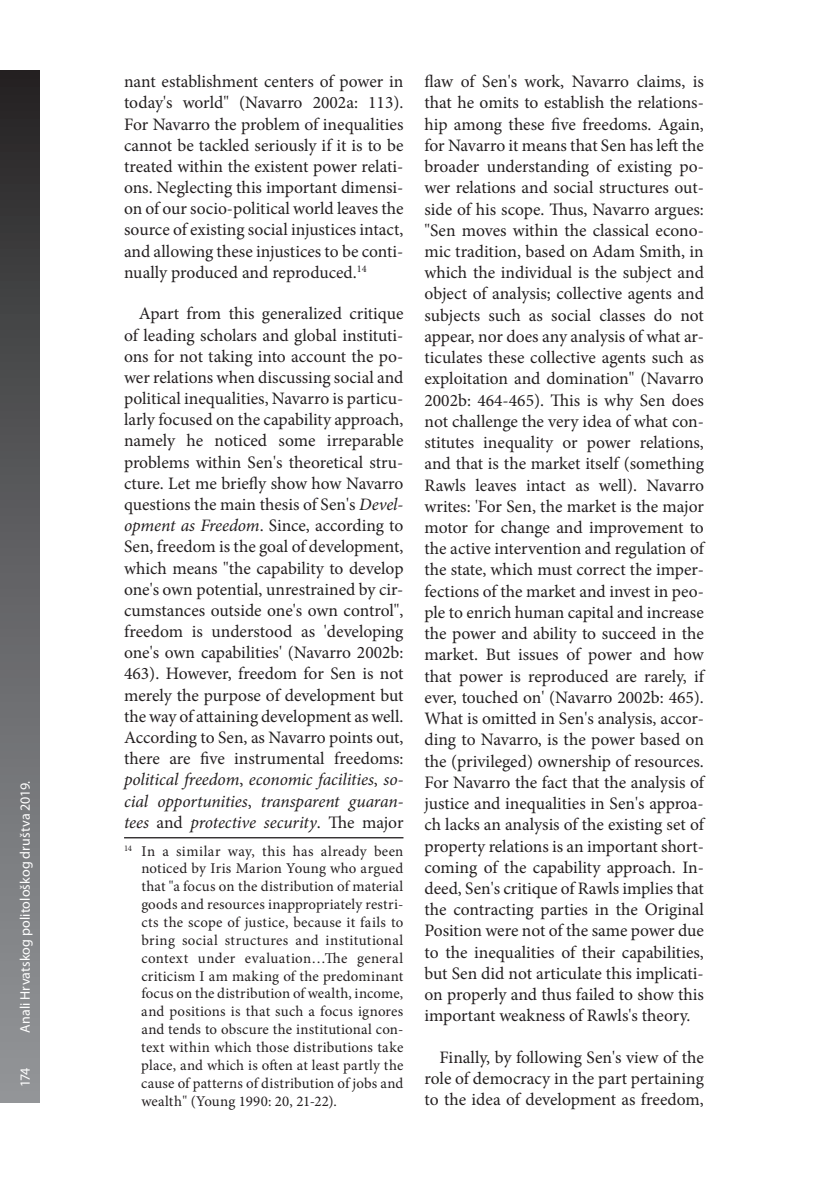
<style>
.page{position:relative;width:828px;height:1180px;background:#fff}
.page>*{position:absolute;margin:0;border:0;box-sizing:border-box;transform-origin:0 0}
.t1{font:17.5px/21.2px "Minion Pro";color:#231f20;text-align:justify}
.t2{font:14.88px/17.8px "Minion Pro";letter-spacing:.01em;color:#231f20;text-align:justify}
.t3{font:14px "Myriad Pro";letter-spacing:-.01em;color:#fff}
.s1{font-style:italic}
</style>
<div class="page">
<div style="left:0;top:70px;width:40px;height:1032px;background:linear-gradient(to bottom,#292728,#979a9d)"></div>
<hr style="left:124px;top:837px;width:279px;height:1px;background:#231f20">
<p class="t3" style="left:16px;top:1087px;width:308px;rotate:-90deg">174 Anali Hrvatskog politološkog društva 2019.</p>
<p class="t1" style="left:124px;top:71px;width:281px">nant establishment centers of power in today's world" (Navarro 2002a: 113).<br>For Navarro the problem of inequalities cannot be tackled seriously if it is to be treated within the existent power relati&shy;ons. Neglecting this important dimensi&shy;on of our socio-political world leaves the source of existing social injustices intact, and allowing these injustices to be conti&shy;nually produced and reproduced.<sup>14</sup></p>
<p class="t1" style="left:124px;top:303px;width:281px;text-indent:15px">Apart from this generalized critique of leading scholars and global instituti&shy;ons for not taking into account the po&shy;wer relations when discussing social and political inequalities, Navarro is particu&shy;larly focused on the capability approach, namely he noticed some irreparable problems within Sen's theoretical stru&shy;cture. Let me briefly show how Navarro questions the main thesis of Sen's <span class="s1">Devel&shy;opment as Freedom</span>. Since, according to Sen, freedom is the goal of development, which means "the capability to develop one's own potential, unrestrained by cir&shy;cumstances outside one's own control", freedom is understood as 'developing one's own capabilities' (Navarro 2002b:<br>463). However, freedom for Sen is not merely the purpose of development but the way of attaining development as well.<br>According to Sen, as Navarro points out, there are five instrumental freedoms: <span class="s1">political freedom</span>, <span class="s1">economic facilities</span>, <span class="s1">so&shy;cial opportunities</span>, <span class="s1">transparent guaran&shy;tees</span> and <span class="s1">protective security</span>. The major</p>
<p class="t2" style="left:141px;top:842px;width:263px;text-indent:-17px"><sup>14</sup> In a similar way, this has already been noticed by Iris Marion Young who argued that "a focus on the distribution of material goods and resources inappropriately restri&shy;cts the scope of justice, because it fails to bring social structures and institutional context under evaluation…The general criticism I am making of the predominant focus on the distribution of wealth, income, and positions is that such a focus ignores and tends to obscure the institutional con&shy;text within which those distributions take place, and which is often at least partly the cause of patterns of distribution of jobs and wealth" (Young 1990: 20, 21-22).</p>
<p class="t1" style="left:424px;top:71px;width:281px">flaw of Sen's work, Navarro claims, is that he omits to establish the relations&shy;hip among these five freedoms. Again, for Navarro it means that Sen has left the broader understanding of existing po&shy;wer relations and social structures out&shy;side of his scope. Thus, Navarro argues: "Sen moves within the classical econo&shy;mic tradition, based on Adam Smith, in which the individual is the subject and object of analysis; collective agents and subjects such as social classes do not appear, nor does any analysis of what ar&shy;ticulates these collective agents such as exploitation and domination" (Navarro 2002b: 464-465). This is why Sen does not challenge the very idea of what con&shy;stitutes inequality or power relations, and that is the market itself (something Rawls leaves intact as well). Navarro writes: 'For Sen, the market is the major motor for change and improvement to the active intervention and regulation of the state, which must correct the imper&shy;fections of the market and invest in peo&shy;ple to enrich human capital and increase the power and ability to succeed in the market. But issues of power and how that power is reproduced are rarely, if ever, touched on' (Navarro 2002b: 465).<br>What is omitted in Sen's analysis, accor&shy;ding to Navarro, is the power based on the (privileged) ownership of resources.<br>For Navarro the fact that the analysis of justice and inequalities in Sen's approa&shy;ch lacks an analysis of the existing set of property relations is an important short&shy;coming of the capability approach. In&shy;deed, Sen's critique of Rawls implies that the contracting parties in the Original Position were not of the same power due to the inequalities of their capabilities, but Sen did not articulate this implicati&shy;on properly and thus failed to show this important weakness of Rawls's theory.</p>
<p class="t1" style="left:424px;top:1047px;width:281px;text-indent:15px">Finally, by following Sen's view of the role of democracy in the part pertaining to the idea of development as freedom,</p>
</div>
